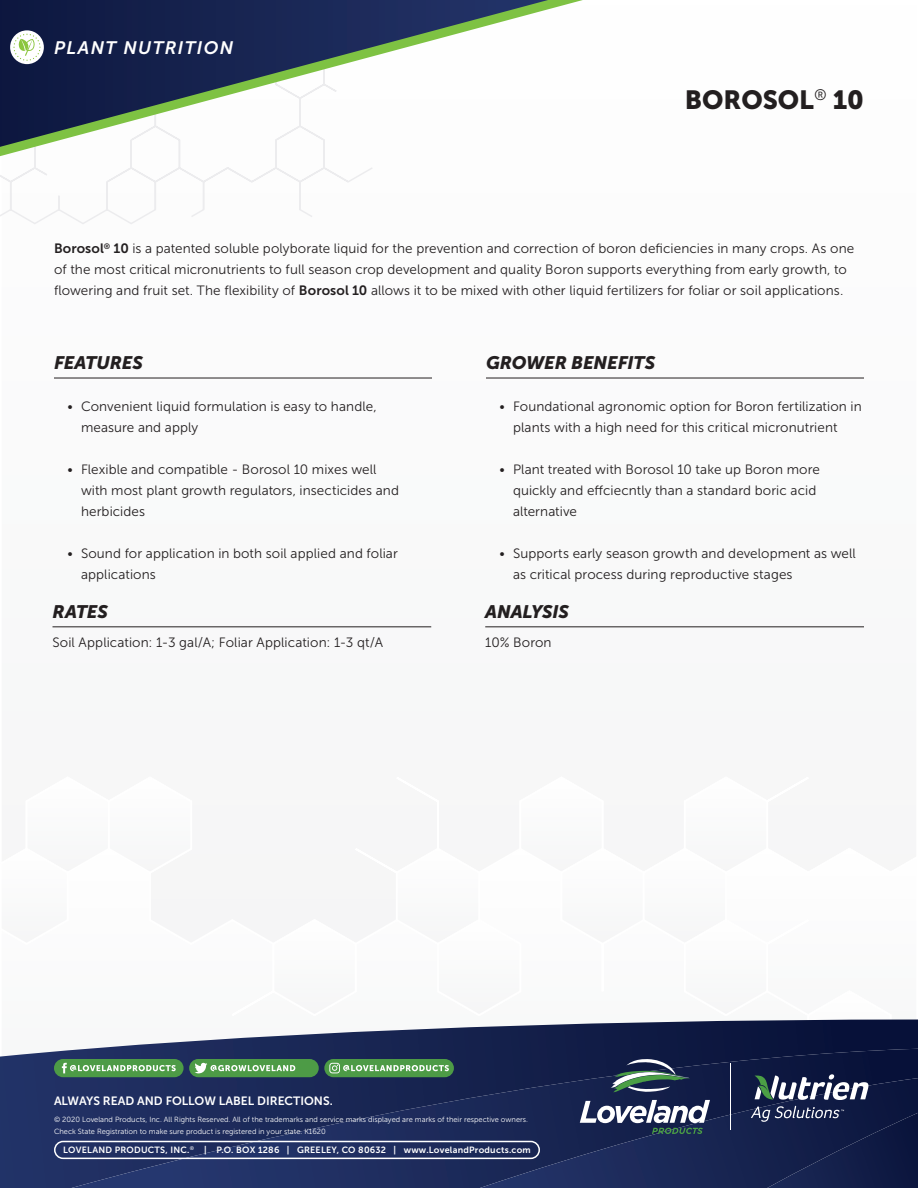
<style>
.page{position:relative;width:918px;height:1188px;background:#fff}
.page>*{position:absolute;margin:0;border:0;box-sizing:border-box;transform-origin:0 0}
.t1{font:26.1px "Museo Sans 900";color:#231f20}
.t2{font:italic 18px "Museo Sans 900";letter-spacing:-.005em;color:#231f20}
.t3{font:italic 18px "Museo Sans 700";letter-spacing:.075em;color:#fff}
.t4{font:13.5px/21px "Museo Sans 300";letter-spacing:.005em;color:#231f20}
.t5{font:12px "Museo Sans 700";color:#fff}
.t6{font:9px "Museo Sans 700";letter-spacing:.025em;color:#fff}
.t7{font:7.5px "Museo Sans 300";color:#fff}
.s1{font-family:"Museo Sans 700"}
</style>
<div class="page">
<svg style="left:0;top:187px;width:312px;height:37px"></svg>
<hr style="left:54px;top:378px;width:378px;height:1px;background:#231f20">
<hr style="left:486px;top:378px;width:378px;height:1px;background:#231f20">
<hr style="left:52px;top:626px;width:379px;height:1px;background:#231f20">
<hr style="left:485px;top:626px;width:379px;height:1px;background:#231f20">
<svg style="left:0;top:0;width:583px;height:187px"></svg>
<svg style="left:10px;top:30px;width:34px;height:34px"></svg>
<svg style="left:13px;top:34px;width:28px;height:27px"></svg>
<svg style="left:0;top:1019px;width:918px;height:169px;background:#324164"></svg>
<p class="t3" style="left:54px;top:38px;width:181px">PLANT NUTRITION</p>
<p class="t1" style="left:685px;top:85px;width:181px">BOROSOL<sup>®</sup> 10</p>
<p class="t4" style="left:54px;top:238px;width:802px"><span class="s1">Borosol</span><sup>®</sup> <span class="s1">10</span> is a patented soluble polyborate liquid for the prevention and correction of boron deficiencies in many crops. As one of the most critical micronutrients to full season crop development and quality Boron supports everything from early growth, to flowering and fruit set. The flexibility of <span class="s1">Borosol 10</span> allows it to be mixed with other liquid fertilizers for foliar or soil applications.</p>
<p class="t2" style="left:54px;top:352px;width:90px">FEATURES</p>
<p class="t4" style="left:81px;top:396px;width:297px;text-indent:-14px">• Convenient liquid formulation is easy to handle, measure and apply</p>
<p class="t4" style="left:81px;top:459px;width:320px;text-indent:-14px">• Flexible and compatible - Borosol 10 mixes well with most plant growth regulators, insecticides and herbicides</p>
<p class="t4" style="left:81px;top:543px;width:318px;text-indent:-14px">• Sound for application in both soil applied and foliar applications</p>
<p class="t2" style="left:52px;top:601px;width:57px">RATES</p>
<p class="t4" style="left:52px;top:632px;width:332px">Soil Application: 1-3 gal/A; Foliar Application: 1-3 qt/A</p>
<p class="t2" style="left:486px;top:352px;width:171px">GROWER BENEFITS</p>
<p class="t4" style="left:513px;top:396px;width:350px;text-indent:-14px">• Foundational agronomic option for Boron fertilization in plants with a high need for this critical micronutrient</p>
<p class="t4" style="left:513px;top:459px;width:308px;text-indent:-14px">• Plant treated with Borosol 10 take up Boron more quickly and effciecntly than a standard boric acid alternative</p>
<p class="t4" style="left:513px;top:543px;width:344px;text-indent:-14px">• Supports early season growth and development as well as critical process during reproductive stages</p>
<p class="t2" style="left:485px;top:601px;width:85px">ANALYSIS</p>
<p class="t4" style="left:485px;top:632px;width:68px">10% Boron</p>
<p class="t5" style="left:54px;top:1094px;width:280px">ALWAYS READ AND FOLLOW LABEL DIRECTIONS.</p>
<p class="t7" style="left:54px;top:1115px;width:476px">© 2020 Loveland Products, Inc. All Rights Reserved. All of the trademarks and service marks displayed are marks of their respective owners.</p>
<p class="t7" style="left:54px;top:1127px;width:273px">Check State Registration to make sure product is registered in your state. K1620</p>
<p class="t6" style="left:63px;top:1145px;width:469px">LOVELAND PRODUCTS, INC.<sup>®</sup> | P.O. BOX 1286 | GREELEY, CO 80632 | www.LovelandProducts.com</p>
</div>
